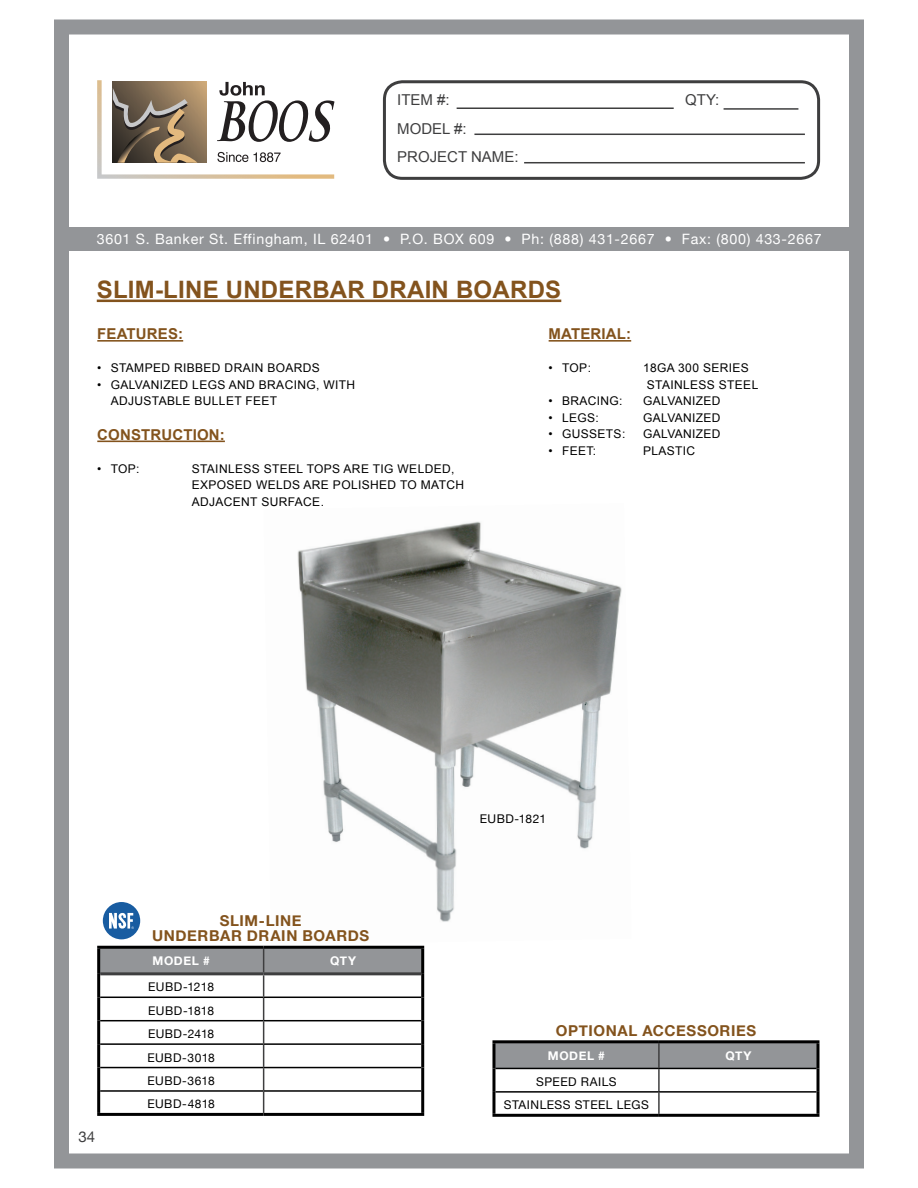
<style>
.page{position:relative;width:918px;height:1188px;background:#fff}
.page>*{position:absolute;margin:0;border:0;box-sizing:border-box;transform-origin:0 0}
.t1{font:700 24px "Arial";letter-spacing:.01em;color:#83531d}
.t2{font:700 15px "Helvetica Neue";letter-spacing:.04em;color:#83531d}
.t3{font:700 15px "Arial";letter-spacing:.01em;color:#83531d}
.t4{font:15px "Arial";color:#3e3e3f}
.t5{font:15px "Helvetica Neue";color:#3e3e3f}
.t6{font:14.25px "Helvetica Neue";letter-spacing:.05em;color:#fff}
.t7{font:12px/16.5px "Arial";letter-spacing:.03em;color:#000}
.t8{font:12px "Helvetica Neue";letter-spacing:.035em;color:#000}
.t9{font:700 12px "Helvetica Neue";letter-spacing:.045em;color:#fff}
.t10{font:12px "Helvetica Neue";letter-spacing:.015em;color:#000}
</style>
<div class="page">
<div style="left:54px;top:227px;width:799px;height:23px;background:#939598"></div>
<div style="left:54px;top:20px;width:810px;height:1148px;border:15px solid #939598"></div>
<svg style="left:97px;top:80px;width:237px;height:99px"></svg>
<div style="left:383px;top:80px;width:437px;height:100px;border:3px solid #3e3e3f;border-radius:18px"></div>
<hr style="left:457px;top:107px;width:217px;height:2px;background:#3e3e3f">
<hr style="left:724px;top:108px;width:74px;height:2px;background:#3e3e3f">
<hr style="left:474px;top:134px;width:331px;height:1px;background:#3e3e3f">
<hr style="left:524px;top:162px;width:281px;height:1px;background:#3e3e3f">
<img style="left:297px;top:521px;width:325px;height:401px">
<hr style="left:97px;top:300px;width:464px;height:2px;background:#83531d">
<hr style="left:97px;top:340px;width:86px;height:2px;background:#83531d">
<hr style="left:97px;top:441px;width:128px;height:1px;background:#83531d">
<hr style="left:549px;top:340px;width:82px;height:2px;background:#83531d">
<svg style="left:100px;top:949px;width:321px;height:164px"></svg>
<hr style="left:97px;top:974px;width:3px;height:23px;background:#000">
<hr style="left:97px;top:997px;width:3px;height:24px;background:#000">
<hr style="left:97px;top:1021px;width:3px;height:23px;background:#000">
<hr style="left:97px;top:1044px;width:3px;height:24px;background:#000">
<hr style="left:97px;top:1068px;width:3px;height:23px;background:#000">
<hr style="left:97px;top:1091px;width:3px;height:22px;background:#000">
<hr style="left:97px;top:1113px;width:167px;height:3px;background:#000">
<hr style="left:264px;top:1113px;width:160px;height:3px;background:#000">
<hr style="left:421px;top:974px;width:3px;height:23px;background:#000">
<hr style="left:421px;top:997px;width:3px;height:24px;background:#000">
<hr style="left:421px;top:1021px;width:3px;height:23px;background:#000">
<hr style="left:421px;top:1044px;width:3px;height:24px;background:#000">
<hr style="left:421px;top:1068px;width:3px;height:23px;background:#000">
<hr style="left:421px;top:1091px;width:3px;height:22px;background:#000">
<hr style="left:97px;top:946px;width:167px;height:3px;background:#000">
<hr style="left:97px;top:949px;width:3px;height:25px;background:#000">
<hr style="left:264px;top:946px;width:160px;height:3px;background:#000">
<hr style="left:421px;top:949px;width:3px;height:25px;background:#000">
<hr style="left:100px;top:972px;width:164px;height:3px;background:#3e3e3f">
<hr style="left:264px;top:972px;width:157px;height:3px;background:#3e3e3f">
<hr style="left:100px;top:1090px;width:164px;height:2px;background:#000">
<hr style="left:264px;top:1090px;width:157px;height:2px;background:#000">
<hr style="left:100px;top:1067px;width:164px;height:1px;background:#000">
<hr style="left:264px;top:1067px;width:157px;height:1px;background:#000">
<hr style="left:100px;top:1043px;width:164px;height:2px;background:#000">
<hr style="left:264px;top:1043px;width:157px;height:2px;background:#000">
<hr style="left:100px;top:1020px;width:164px;height:1px;background:#000">
<hr style="left:264px;top:1020px;width:157px;height:1px;background:#000">
<hr style="left:100px;top:997px;width:164px;height:1px;background:#000">
<hr style="left:264px;top:997px;width:157px;height:1px;background:#000">
<svg style="left:495px;top:1043px;width:322px;height:25px;background:#8e9093"></svg>
<hr style="left:658px;top:1043px;width:2px;height:25px;background:#3e3e3f">
<hr style="left:658px;top:1069px;width:2px;height:22px;background:#3e3e3f">
<hr style="left:658px;top:1093px;width:2px;height:21px;background:#3e3e3f">
<hr style="left:492px;top:1068px;width:3px;height:24px;background:#000">
<hr style="left:492px;top:1092px;width:3px;height:22px;background:#000">
<hr style="left:492px;top:1114px;width:167px;height:3px;background:#000">
<hr style="left:659px;top:1114px;width:161px;height:3px;background:#000">
<hr style="left:817px;top:1068px;width:3px;height:24px;background:#000">
<hr style="left:817px;top:1092px;width:3px;height:22px;background:#000">
<hr style="left:492px;top:1040px;width:167px;height:3px;background:#000">
<hr style="left:492px;top:1043px;width:3px;height:25px;background:#000">
<hr style="left:659px;top:1040px;width:161px;height:3px;background:#000">
<hr style="left:817px;top:1043px;width:3px;height:25px;background:#000">
<hr style="left:495px;top:1068px;width:164px;height:1px;background:#000">
<hr style="left:659px;top:1068px;width:158px;height:1px;background:#000">
<hr style="left:495px;top:1091px;width:164px;height:2px;background:#000">
<hr style="left:659px;top:1091px;width:158px;height:2px;background:#000">
<div style="left:103px;top:902px;width:37px;height:37px;background:#185ca1;border-radius:50%"></div>
<svg style="left:109px;top:913px;width:25px;height:16px"></svg>
<p class="t4" style="left:397px;top:90px;width:54px">ITEM #:</p>
<p class="t4" style="left:685px;top:90px;width:36px">QTY:</p>
<p class="t4" style="left:397px;top:119px;width:71px">MODEL #:</p>
<p class="t4" style="left:397px;top:147px;width:123px">PROJECT NAME:</p>
<p class="t6" style="left:97px;top:230px;width:726px">3601 S. Banker St. Effingham, IL 62401 • P.O. BOX 609 • Ph: (888) 431-2667 • Fax: (800) 433-2667</p>
<p class="t1" style="left:97px;top:274px;width:466px">SLIM-LINE UNDERBAR DRAIN BOARDS</p>
<p class="t3" style="left:97px;top:324px;width:87px">FEATURES:</p>
<p class="t7" style="left:97px;top:360px;width:224px">• STAMPED RIBBED DRAIN BOARDS</p>
<p class="t7" style="left:111px;top:376px;width:246px;text-indent:-14px">• GALVANIZED LEGS AND BRACING, WITH<br>ADJUSTABLE BULLET FEET</p>
<p class="t3" style="left:97px;top:424px;width:129px">CONSTRUCTION:</p>
<p class="t7" style="left:97px;top:460px;width:44px">• TOP:</p>
<p class="t7" style="left:192px;top:460px;width:274px">STAINLESS STEEL TOPS ARE TIG WELDED,<br>EXPOSED WELDS ARE POLISHED TO MATCH<br>ADJACENT SURFACE.</p>
<p class="t3" style="left:549px;top:324px;width:84px">MATERIAL:</p>
<p class="t7" style="left:549px;top:360px;width:44px">• TOP:</p>
<p class="t7" style="left:647px;top:360px;width:113px;text-indent:-4px">18GA 300 SERIES<br>STAINLESS STEEL</p>
<p class="t7" style="left:549px;top:393px;width:76px">• BRACING:</p>
<p class="t7" style="left:643px;top:393px;width:79px">GALVANIZED</p>
<p class="t7" style="left:549px;top:409px;width:52px">• LEGS:</p>
<p class="t7" style="left:643px;top:409px;width:79px">GALVANIZED</p>
<p class="t7" style="left:549px;top:426px;width:78px">• GUSSETS:</p>
<p class="t7" style="left:643px;top:426px;width:79px">GALVANIZED</p>
<p class="t7" style="left:549px;top:442px;width:49px">• FEET:</p>
<p class="t7" style="left:643px;top:442px;width:54px">PLASTIC</p>
<p class="t5" style="left:79px;top:1128px;width:18px">34</p>
<p class="t2" style="left:220px;top:912px;width:83px">SLIM-LINE</p>
<p class="t2" style="left:152px;top:927px;width:219px">UNDERBAR DRAIN BOARDS</p>
<p class="t9" style="left:153px;top:953px;width:59px">MODEL #</p>
<p class="t9" style="left:330px;top:953px;width:28px">QTY</p>
<p class="t8" style="left:148px;top:980px;width:67px">EUBD-1218</p>
<p class="t8" style="left:148px;top:1003px;width:67px">EUBD-1818</p>
<p class="t10" style="left:148px;top:1027px;width:68px">EUBD-2418</p>
<p class="t8" style="left:147px;top:1050px;width:69px">EUBD-3018</p>
<p class="t8" style="left:147px;top:1074px;width:69px">EUBD-3618</p>
<p class="t8" style="left:147px;top:1097px;width:69px">EUBD-4818</p>
<p class="t8" style="left:480px;top:812px;width:68px">EUBD-1821</p>
<p class="t2" style="left:556px;top:1021px;width:202px">OPTIONAL ACCESSORIES</p>
<p class="t9" style="left:548px;top:1048px;width:59px">MODEL #</p>
<p class="t9" style="left:725px;top:1048px;width:28px">QTY</p>
<p class="t8" style="left:536px;top:1074px;width:82px">SPEED RAILS</p>
<p class="t8" style="left:504px;top:1098px;width:147px">STAINLESS STEEL LEGS</p>
</div>
